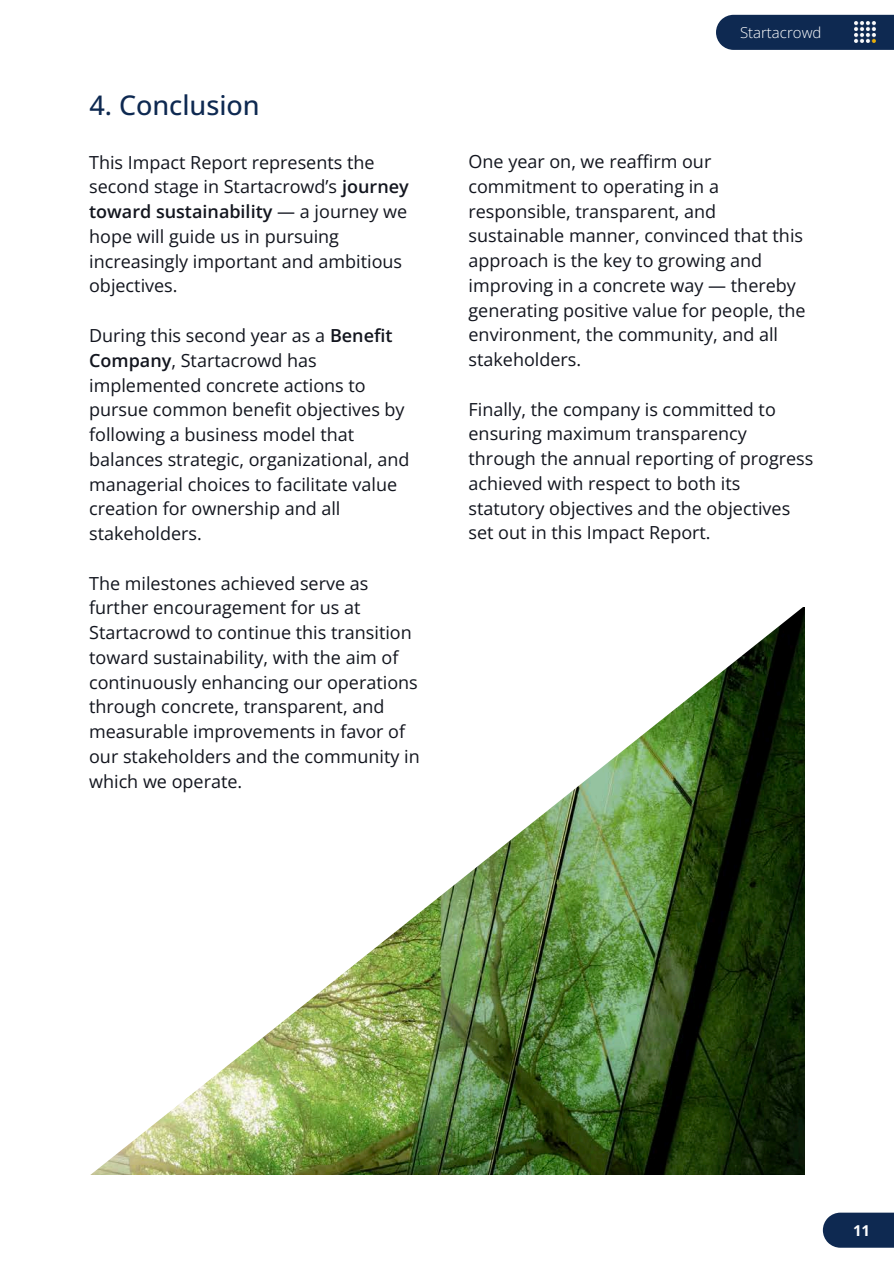
<style>
.page{position:relative;width:894px;height:1264px;background:#fff}
.page>*{position:absolute;margin:0;border:0;box-sizing:border-box;transform-origin:0 0}
.t1{font:500 27px "Open Sans";color:#0e2951}
.t2{font:18px/24.8px "Open Sans";color:#12151e}
.t3{font:300 15px "Open Sans";color:#fff}
.t4{font:700 15px "Open Sans";color:#fff}
.s1{font-weight:600}
</style>
<div class="page">
<svg style="left:822px;top:1212px;width:71px;height:35px;background:#213a5e"></svg>
<img style="left:91px;top:607px;width:713px;height:567px">
<div style="left:716px;top:15px;width:177px;height:35px;background:#0e2951"></div>
<img style="left:854px;top:21px;width:25px;height:22px">
<p class="t1" style="left:89px;top:86px;width:172px">4. Conclusion</p>
<h2 class="t2" style="left:89px;top:149px;width:321px">This Impact Report represents the second stage in Startacrowd’s <span class="s1">journey toward sustainability</span> — a journey we hope will guide us in pursuing increasingly important and ambitious objectives.</h2>
<h2 class="t2" style="left:89px;top:322px;width:322px">During this second year as a <span class="s1">Benefit<br>Company</span>, Startacrowd has implemented concrete actions to pursue common benefit objectives by following a business model that balances strategic, organizational, and managerial choices to facilitate value creation for ownership and all stakeholders.</h2>
<h2 class="t2" style="left:89px;top:570px;width:332px">The milestones achieved serve as further encouragement for us at Startacrowd to continue this transition toward sustainability, with the aim of continuously enhancing our operations through concrete, transparent, and measurable improvements in favor of our stakeholders and the community in which we operate.</h2>
<p class="t3" style="left:739px;top:22px;width:83px">Startacrowd</p>
<h2 class="t2" style="left:468px;top:149px;width:338px">One year on, we reaffirm our commitment to operating in a responsible, transparent, and sustainable manner, convinced that this approach is the key to growing and improving in a concrete way — thereby generating positive value for people, the environment, the community, and all stakeholders.</h2>
<h2 class="t2" style="left:468px;top:396px;width:346px">Finally, the company is committed to ensuring maximum transparency through the annual reporting of progress achieved with respect to both its statutory objectives and the objectives set out in this Impact Report.</h2>
<h1 class="t4" style="left:852px;top:1219px;width:19px">11</h1>
</div>
